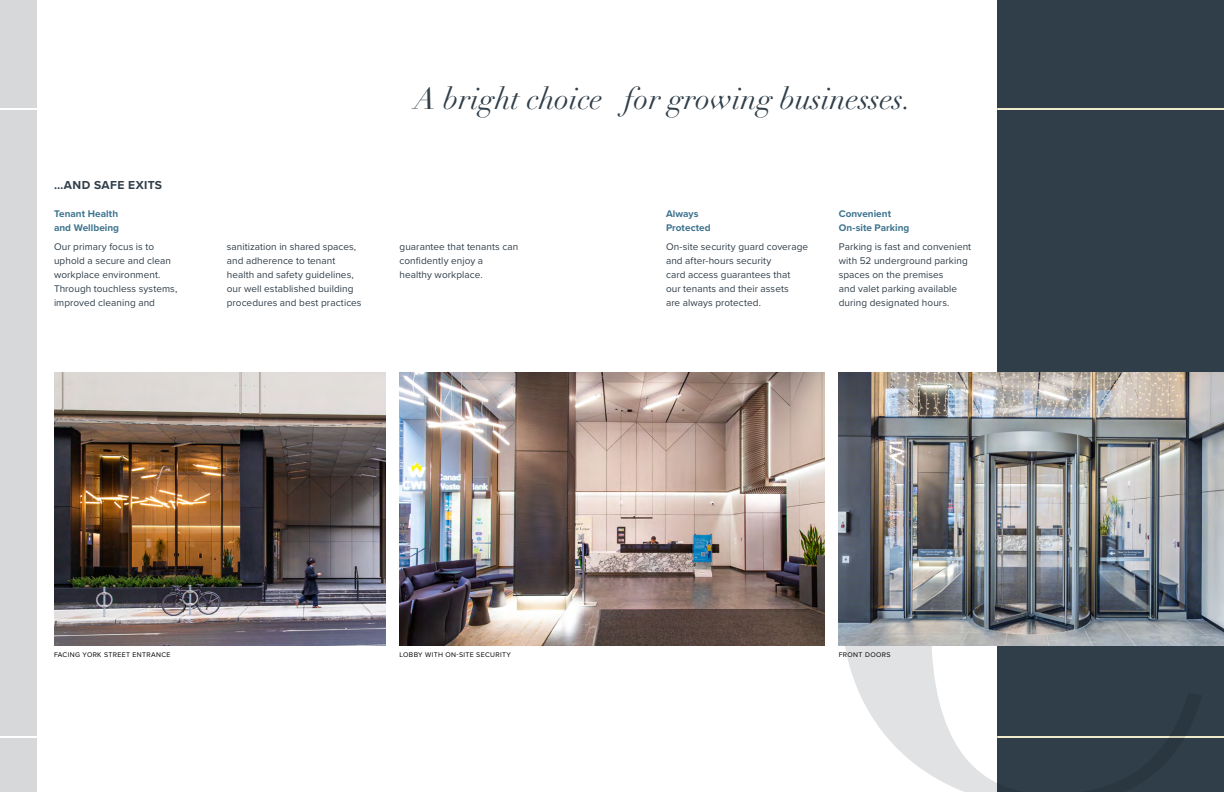
<style>
.page{position:relative;width:1224px;height:792px;background:#fff}
.page>*{position:absolute;margin:0;border:0;box-sizing:border-box;transform-origin:0 0}
.t1{font:italic 30px "Didot LT Pro";color:#303e49}
.t2{font:700 12px "Proxima Nova";letter-spacing:.03em;color:#303e49}
.t3{font:10px/14px "Proxima Nova";letter-spacing:.005em;color:#303e49}
.t4{font:700 10px/14px "Proxima Nova";letter-spacing:.005em;color:#3d738e}
.t5{font:7px "Proxima Nova";letter-spacing:.05em;color:#000}
</style>
<div class="page">
<div style="left:997px;top:0;width:227px;height:792px;background:#303e49"></div>
<hr style="left:997px;top:736px;width:227px;height:2px;background:#f0eccb">
<div style="left:0;top:0;width:37px;height:792px;background:#d6d8da"></div>
<hr style="left:0;top:108px;width:45px;height:2px;background:#fff">
<svg style="left:845px;top:646px;width:340px;height:146px"></svg>
<hr style="left:0;top:736px;width:45px;height:2px;background:#fff">
<hr style="left:997px;top:108px;width:227px;height:2px;background:#f0eccb">
<img style="left:400px;top:372px;width:424px;height:274px">
<img style="left:54px;top:372px;width:331px;height:274px">
<img style="left:839px;top:372px;width:385px;height:274px">
<h1 class="t1" style="left:414px;top:79px;width:499px">A bright choice for growing businesses.</h1>
<p class="t2" style="left:54px;top:177px;width:110px">…AND SAFE EXITS</p>
<p class="t4" style="left:54px;top:206px;width:67px">Tenant Health and Wellbeing</p>
<p class="t3" style="left:54px;top:240px;width:125px">Our primary focus is to uphold a secure and clean workplace environment.<br>Through touchless systems, improved cleaning and</p>
<p class="t3" style="left:227px;top:240px;width:136px">sanitization in shared spaces, and adherence to tenant health and safety guidelines, our well established building procedures and best practices</p>
<p class="t3" style="left:400px;top:240px;width:120px">guarantee that tenants can confidently enjoy a<br>healthy workplace.</p>
<p class="t4" style="left:666px;top:206px;width:46px">Always<br>Protected</p>
<p class="t3" style="left:666px;top:240px;width:144px">On-site security guard coverage and after-hours security<br>card access guarantees that<br>our tenants and their assets<br>are always protected.</p>
<p class="t4" style="left:839px;top:206px;width:72px">Convenient<br>On-site Parking</p>
<p class="t3" style="left:839px;top:240px;width:134px">Parking is fast and convenient with 52 underground parking spaces on the premises<br>and valet parking available during designated hours.</p>
<p class="t5" style="left:54px;top:650px;width:118px">FACING YORK STREET ENTRANCE</p>
<p class="t5" style="left:400px;top:650px;width:113px">LOBBY WITH ON-SITE SECURITY</p>
<p class="t5" style="left:839px;top:650px;width:53px">FRONT DOORS</p>
</div>
